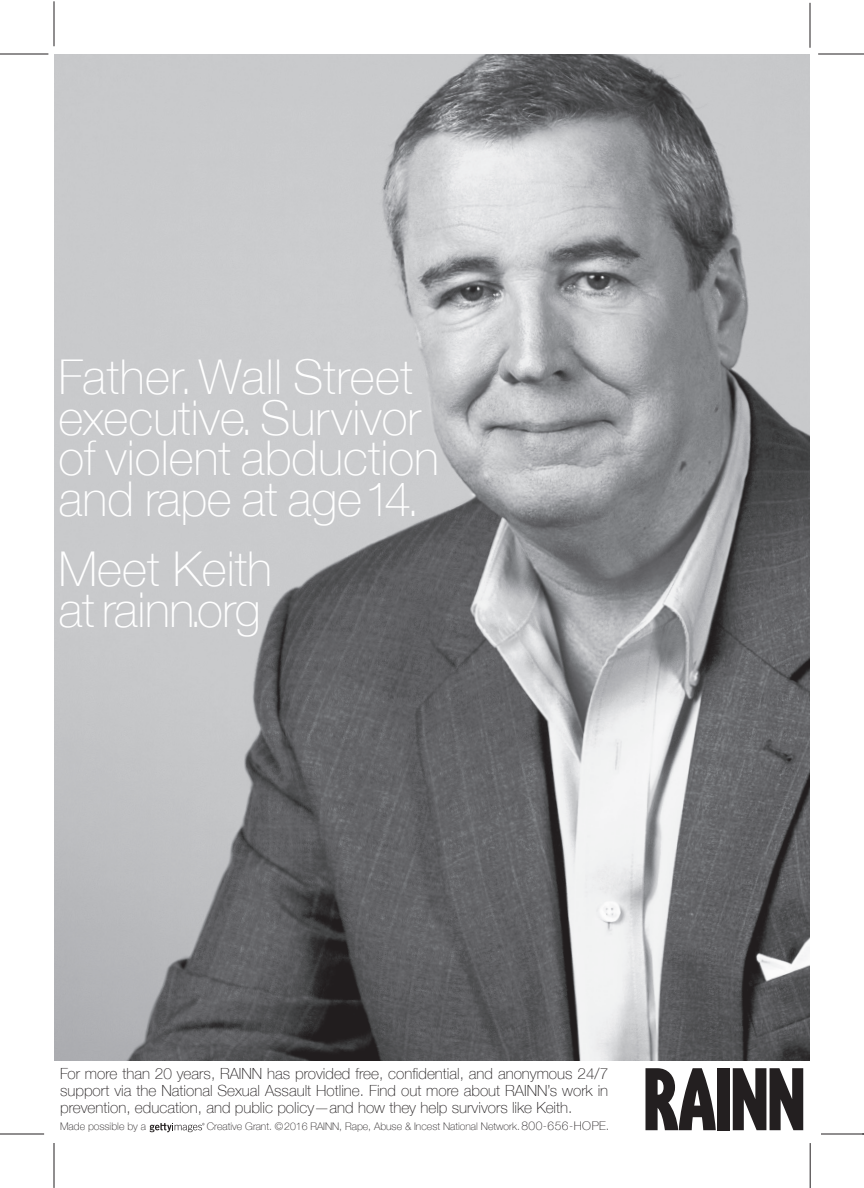
<style>
.page{position:relative;width:864px;height:1188px;background:#fff}
.page>*{position:absolute;margin:0;border:0;box-sizing:border-box;transform-origin:0 0}
.t1{font:100 48px/40.5px "Helvetica Neue";color:#fff}
.t2{font:100 15.3px/17.2px "Helvetica Neue";color:#231f20;text-align:justify}
.t3{font:100 10.5px "Helvetica Neue";color:#231f20}
.s1{font-size:12px}
</style>
<div class="page">
<hr style="left:54px;top:1px;width:1px;height:45px;background:#231f20">
<hr style="left:810px;top:3px;width:1px;height:45px;background:#231f20">
<hr style="left:810px;top:1143px;width:1px;height:45px;background:#231f20">
<hr style="left:54px;top:1143px;width:1px;height:45px;background:#231f20">
<hr style="left:0;top:1134px;width:44px;height:1px;background:#231f20">
<hr style="left:821px;top:1134px;width:43px;height:1px;background:#231f20">
<hr style="left:818px;top:54px;width:46px;height:1px;background:#231f20">
<hr style="left:0;top:54px;width:48px;height:1px;background:#231f20">
<img style="left:54px;top:54px;width:756px;height:1007px">
<svg style="left:150px;top:1123px;width:55px;height:9px"></svg>
<svg style="left:646px;top:1068px;width:70px;height:62px"></svg>
<div style="left:717px;top:1068px;width:12px;height:62px;background:#231f20"></div>
<svg style="left:733px;top:1068px;width:70px;height:62px"></svg>
<h1 class="t1" style="left:58px;top:356px;width:382px">Father. Wall Street executive. Survivor of violent abduction and rape at age 14.</h1>
<h1 class="t1" style="left:58px;top:548px;width:215px">Meet Keith at rainn.org</h1>
<p class="t2" style="left:60px;top:1065px;width:550px">For more than 20 years, RAINN has provided free, confidential, and anonymous 24/7 support via the National Sexual Assault Hotline. Find out more about RAINN’s work in prevention, education, and public policy—and how they help survivors like Keith.</p>
<p class="t3" style="left:60px;top:1118px;width:87px">Made possible by a</p>
<p class="t3" style="left:207px;top:1118px;width:404px">Creative Grant. ©2016 RAINN, Rape, Abuse &amp; Incest National Network. <span class="s1">800-656-HOPE.</span></p>
</div>
